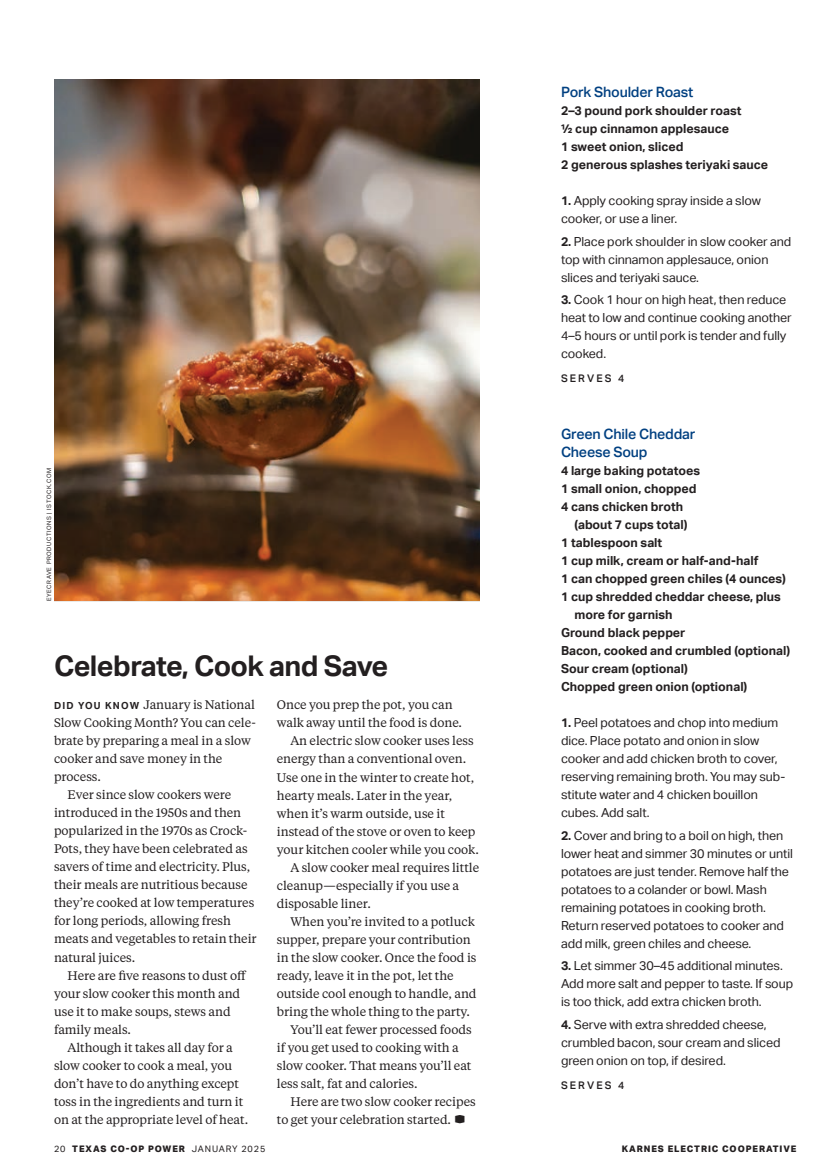
<style>
.page{position:relative;width:837px;height:1175px;background:#fff}
.page>*{position:absolute;margin:0;border:0;box-sizing:border-box;transform-origin:0 0}
.t1{font:700 28.5px "Aktiv Grotesk";letter-spacing:-.02em;color:#231f20}
.t2{font:500 14.25px/18px "Aktiv Grotesk";letter-spacing:-.015em;color:#014081}
.t3{font:12.6px/18px "Aktiv Grotesk";letter-spacing:-.005em;color:#231f20}
.t4{font:700 12.45px/18px "Aktiv Grotesk";color:#231f20}
.t5{font:12.3px "Tiempos Text";letter-spacing:-.005em;color:#231f20}
.t6{font:500 10.5px "Aktiv Grotesk";letter-spacing:.2em;color:#231f20}
.t7{font:800 9px "Aktiv Grotesk";letter-spacing:.1em;color:#231f20}
.t8{font:6px "Aktiv Grotesk";letter-spacing:.1em;color:#231f20}
.s1{font-family:"Aktiv Grotesk";font-weight:700;font-size:9.75px}
.s2{font-family:"TCP Logo Font";font-size:13.8px}
.s3{font-weight:700}
.s4{font-weight:400}
</style>
<div class="page">
<img style="left:54px;top:79px;width:426px;height:521px">
<p class="t8" style="left:46px;top:601px;width:135px;rotate:-90deg">EYECRAVE PRODUCTIONS | ISTOCK.COM</p>
<h1 class="t1" style="left:54px;top:649px;width:336px">Celebrate, Cook and Save</h1>
<p class="t5" style="left:54px;top:696px;width:202px"><span class="s1">DID YOU KNOW</span> January is National</p>
<p class="t5" style="left:54px;top:714px;width:203px">Slow Cooking Month? You can cele-</p>
<p class="t5" style="left:54px;top:732px;width:198px">brate by preparing a meal in a slow</p>
<p class="t5" style="left:54px;top:750px;width:170px">cooker and save money in the</p>
<p class="t5" style="left:54px;top:768px;width:48px">process.</p>
<p class="t5" style="left:68px;top:786px;width:165px">Ever since slow cookers were</p>
<p class="t5" style="left:54px;top:804px;width:189px">introduced in the 1950s and then</p>
<p class="t5" style="left:54px;top:822px;width:195px">popularized in the 1970s as Crock-</p>
<p class="t5" style="left:54px;top:840px;width:195px">Pots, they have been celebrated as</p>
<p class="t5" style="left:54px;top:858px;width:198px">savers of time and electricity. Plus,</p>
<p class="t5" style="left:54px;top:876px;width:195px">their meals are nutritious because</p>
<p class="t5" style="left:54px;top:894px;width:202px">they’re cooked at low temperatures</p>
<p class="t5" style="left:54px;top:912px;width:178px">for long periods, allowing fresh</p>
<p class="t5" style="left:54px;top:930px;width:204px">meats and vegetables to retain their</p>
<p class="t5" style="left:54px;top:948px;width:83px">natural juices.</p>
<p class="t5" style="left:68px;top:966px;width:180px">Here are five reasons to dust off</p>
<p class="t5" style="left:54px;top:984px;width:188px">your slow cooker this month and</p>
<p class="t5" style="left:54px;top:1002px;width:178px">use it to make soups, stews and</p>
<p class="t5" style="left:54px;top:1021px;width:79px">family meals.</p>
<p class="t5" style="left:68px;top:1039px;width:167px">Although it takes all day for a</p>
<p class="t5" style="left:54px;top:1057px;width:180px">slow cooker to cook a meal, you</p>
<p class="t5" style="left:54px;top:1075px;width:187px">don’t have to do anything except</p>
<p class="t5" style="left:54px;top:1093px;width:191px">toss in the ingredients and turn it</p>
<p class="t5" style="left:54px;top:1111px;width:196px">on at the appropriate level of heat.</p>
<p class="t5" style="left:277px;top:697px;width:177px">Once you prep the pot, you can</p>
<p class="t5" style="left:277px;top:715px;width:187px">walk away until the food is done.</p>
<p class="t5" style="left:290px;top:733px;width:185px">An electric slow cooker uses less</p>
<p class="t5" style="left:277px;top:751px;width:191px">energy than a conventional oven.</p>
<p class="t5" style="left:277px;top:769px;width:199px">Use one in the winter to create hot,</p>
<p class="t5" style="left:277px;top:787px;width:177px">hearty meals. Later in the year,</p>
<p class="t5" style="left:277px;top:805px;width:170px">when it’s warm outside, use it</p>
<p class="t5" style="left:277px;top:823px;width:200px">instead of the stove or oven to keep</p>
<p class="t5" style="left:277px;top:841px;width:204px">your kitchen cooler while you cook.</p>
<p class="t5" style="left:290px;top:859px;width:190px">A slow cooker meal requires little</p>
<p class="t5" style="left:277px;top:877px;width:184px">cleanup—especially if you use a</p>
<p class="t5" style="left:277px;top:895px;width:95px">disposable liner.</p>
<p class="t5" style="left:290px;top:913px;width:186px">When you’re invited to a potluck</p>
<p class="t5" style="left:277px;top:931px;width:195px">supper, prepare your contribution</p>
<p class="t5" style="left:277px;top:949px;width:201px">in the slow cooker. Once the food is</p>
<p class="t5" style="left:277px;top:967px;width:178px">ready, leave it in the pot, let the</p>
<p class="t5" style="left:277px;top:985px;width:201px">outside cool enough to handle, and</p>
<p class="t5" style="left:277px;top:1003px;width:195px">bring the whole thing to the party.</p>
<p class="t5" style="left:290px;top:1021px;width:183px">You’ll eat fewer processed foods</p>
<p class="t5" style="left:277px;top:1039px;width:183px">if you get used to cooking with a</p>
<p class="t5" style="left:277px;top:1057px;width:196px">slow cooker. That means you’ll eat</p>
<p class="t5" style="left:277px;top:1075px;width:142px">less salt, fat and calories.</p>
<p class="t5" style="left:290px;top:1093px;width:187px">Here are two slow cooker recipes</p>
<p class="t5" style="left:277px;top:1111px;width:191px">to get your celebration started. <span class="s2">D</span></p>
<p class="t2" style="left:561px;top:83px;width:134px">Pork Shoulder Roast</p>
<p class="t4" style="left:561px;top:102px;width:209px">2–3 pound pork shoulder roast<br>½ cup cinnamon applesauce<br>1 sweet onion, sliced<br>2 generous splashes teriyaki sauce</p>
<p class="t3" style="left:561px;top:192px;width:201px"><span class="s3">1.</span> Apply cooking spray inside a slow cooker, or use a liner.</p>
<p class="t3" style="left:561px;top:232px;width:232px"><span class="s3">2.</span> Place pork shoulder in slow cooker and top with cinnamon applesauce, onion slices and teriyaki sauce.</p>
<p class="t3" style="left:561px;top:291px;width:232px"><span class="s3">3.</span> Cook 1 hour on high heat, then reduce heat to low and continue cooking another<br>4–5 hours or until pork is tender and fully cooked.</p>
<p class="t6" style="left:561px;top:372px;width:65px">SERVES 4</p>
<p class="t2" style="left:561px;top:425px;width:136px">Green Chile Cheddar<br>Cheese Soup</p>
<p class="t4" style="left:561px;top:462px;width:141px">4 large baking potatoes<br>1 small onion, chopped<br>4 cans chicken broth</p>
<p class="t4" style="left:574px;top:516px;width:114px">(about 7 cups total)</p>
<p class="t4" style="left:561px;top:534px;width:103px">1 tablespoon salt</p>
<p class="t4" style="left:561px;top:552px;width:199px">1 cup milk, cream or half-and-half</p>
<p class="t4" style="left:561px;top:570px;width:227px">1 can chopped green chiles (4 ounces)</p>
<p class="t4" style="left:561px;top:588px;width:221px">1 cup shredded cheddar cheese, plus</p>
<p class="t4" style="left:574px;top:606px;width:100px">more for garnish</p>
<p class="t4" style="left:561px;top:624px;width:126px">Ground black pepper</p>
<p class="t4" style="left:561px;top:642px;width:231px">Bacon, cooked and crumbled (optional)</p>
<p class="t4" style="left:561px;top:660px;width:128px">Sour cream (optional)</p>
<p class="t4" style="left:561px;top:678px;width:188px">Chopped green onion (optional)</p>
<p class="t3" style="left:561px;top:714px;width:226px"><span class="s3">1.</span> Peel potatoes and chop into medium dice. Place potato and onion in slow cooker and add chicken broth to cover, reserving remaining broth. You may sub&shy;stitute water and 4 chicken bouillon cubes. Add salt.</p>
<p class="t3" style="left:561px;top:826px;width:234px"><span class="s3">2.</span> Cover and bring to a boil on high, then lower heat and simmer 30 minutes or until potatoes are just tender. Remove half the potatoes to a colander or bowl. Mash remaining potatoes in cooking broth.<br>Return reserved potatoes to cooker and add milk, green chiles and cheese.</p>
<p class="t3" style="left:561px;top:957px;width:234px"><span class="s3">3.</span> Let simmer 30–45 additional minutes.<br>Add more salt and pepper to taste. If soup is too thick, add extra chicken broth.</p>
<p class="t3" style="left:561px;top:1015px;width:221px"><span class="s3">4.</span> Serve with extra shredded cheese, crumbled bacon, sour cream and sliced green onion on top, if desired.</p>
<p class="t6" style="left:561px;top:1079px;width:65px">SERVES 4</p>
<p class="t7" style="left:54px;top:1143px;width:213px"><span class="s4">20</span> TEXAS CO-OP POWER <span class="s4">JANUARY 2025</span></p>
<p class="t7" style="left:622px;top:1143px;width:176px">KARNES ELECTRIC COOPERATIVE</p>
</div>
